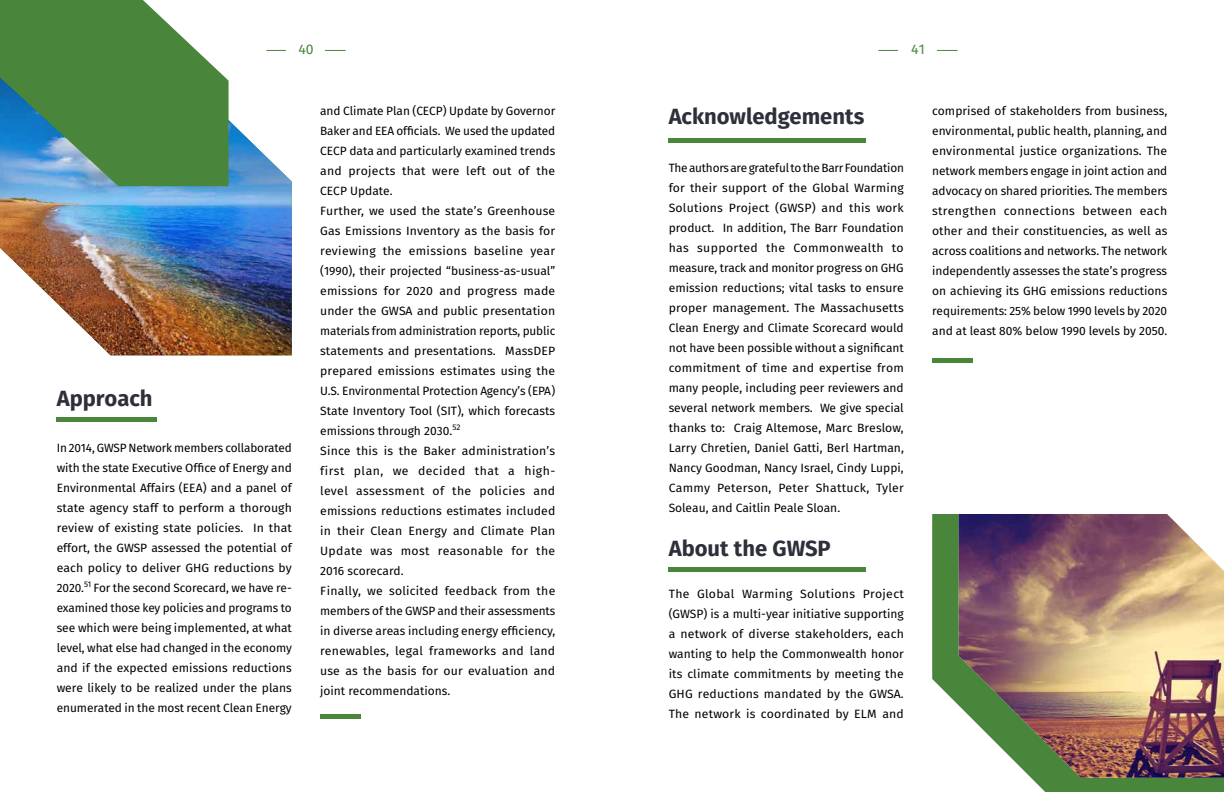
<style>
.page{position:relative;width:1224px;height:792px;background:#fff}
.page>*{position:absolute;margin:0;border:0;box-sizing:border-box;transform-origin:0 0}
.t1{font:700 22px "Fira Sans";color:#2d303a}
.t2{font:14px "Fira Sans";color:#49863c}
.t3{font:12px/20px "Fira Sans";letter-spacing:.01em;color:#000;text-align:justify}
</style>
<div class="page">
<hr style="left:266px;top:50px;width:80px;height:1px;background:#49863c">
<hr style="left:878px;top:50px;width:80px;height:1px;background:#49863c">
<div style="left:287px;top:41px;width:38px;height:19px;background:#fff"></div>
<div style="left:899px;top:41px;width:38px;height:19px;background:#fff"></div>
<img style="left:0;top:49px;width:292px;height:306px">
<svg style="left:0;top:0;width:229px;height:186px;background:#599262"></svg>
<div style="left:57px;top:417px;width:100px;height:5px;background:#49863c"></div>
<hr style="left:669px;top:138px;width:197px;height:4px;background:#49863c">
<hr style="left:669px;top:568px;width:197px;height:4px;background:#49863c">
<hr style="left:320px;top:715px;width:40px;height:4px;background:#49863c">
<hr style="left:932px;top:359px;width:40px;height:4px;background:#49863c">
<svg style="left:932px;top:514px;width:292px;height:278px;fill:#49863c"></svg>
<img style="left:959px;top:514px;width:265px;height:264px">
<p class="t2" style="left:298px;top:39px;width:17px">40</p>
<p class="t2" style="left:911px;top:39px;width:15px">41</p>
<h1 class="t1" style="left:57px;top:383px;width:97px">Approach</h1>
<p class="t3" style="left:57px;top:438px;width:237px">In 2014, GWSP Network members collaborated with the state Executive Office of Energy and Environmental Affairs (EEA) and a panel of state agency staff to perform a thorough review of existing state policies. In that effort, the GWSP assessed the potential of each policy to deliver GHG reductions by 2020.<sup>51</sup> For the second Scorecard, we have re&shy;examined those key policies and programs to see which were being implemented, at what level, what else had changed in the economy and if the expected emissions reductions were likely to be realized under the plans enumerated in the most recent Clean Energy</p>
<p class="t3" style="left:320px;top:101px;width:237px;text-align:left">and Climate Plan (CECP) Update by Governor Baker and EEA officials. We used the updated CECP data and particularly examined trends and projects that were left out of the CECP Update.<br>Further, we used the state’s Greenhouse Gas Emissions Inventory as the basis for reviewing the emissions baseline year (1990), their projected “business-as-usual” emissions for 2020 and progress made under the GWSA and public presentation materials from administration reports, public statements and presentations. MassDEP prepared emissions estimates using the U.S. Environmental Protection Agency’s (EPA)<br>State Inventory Tool (SIT), which forecasts emissions through 2030.<sup>52<br></sup>Since this is the Baker administration’s first plan, we decided that a high&shy;level assessment of the policies and emissions reductions estimates included in their Clean Energy and Climate Plan Update was most reasonable for the 2016 scorecard.<br>Finally, we solicited feedback from the members of the GWSP and their assessments in diverse areas including energy efficiency, renewables, legal frameworks and land use as the basis for our evaluation and joint recommendations.</p>
<p class="t3" style="left:932px;top:101px;width:237px">comprised of stakeholders from business, environmental, public health, planning, and environmental justice organizations. The network members engage in joint action and advocacy on shared priorities. The members strengthen connections between each other and their constituencies, as well as across coalitions and networks. The network independently assesses the state’s progress on achieving its GHG emissions reductions requirements: 25% below 1990 levels by 2020 and at least 80% below 1990 levels by 2050.</p>
<h1 class="t1" style="left:669px;top:101px;width:197px">Acknowledgements</h1>
<p class="t3" style="left:669px;top:158px;width:237px">The authors are grateful to the Barr Foundation for their support of the Global Warming Solutions Project (GWSP) and this work product. In addition, The Barr Foundation has supported the Commonwealth to measure, track and monitor progress on GHG emission reductions; vital tasks to ensure proper management. The Massachusetts Clean Energy and Climate Scorecard would not have been possible without a significant commitment of time and expertise from many people, including peer reviewers and several network members. We give special thanks to: Craig Altemose, Marc Breslow, Larry Chretien, Daniel Gatti, Berl Hartman, Nancy Goodman, Nancy Israel, Cindy Luppi, Cammy Peterson, Peter Shattuck, Tyler Soleau, and Caitlin Peale Sloan.</p>
<h1 class="t1" style="left:669px;top:533px;width:164px">About the GWSP</h1>
<p class="t3" style="left:669px;top:584px;width:237px">The Global Warming Solutions Project (GWSP) is a multi-year initiative supporting a network of diverse stakeholders, each wanting to help the Commonwealth honor its climate commitments by meeting the GHG reductions mandated by the GWSA.<br>The network is coordinated by ELM and</p>
</div>
